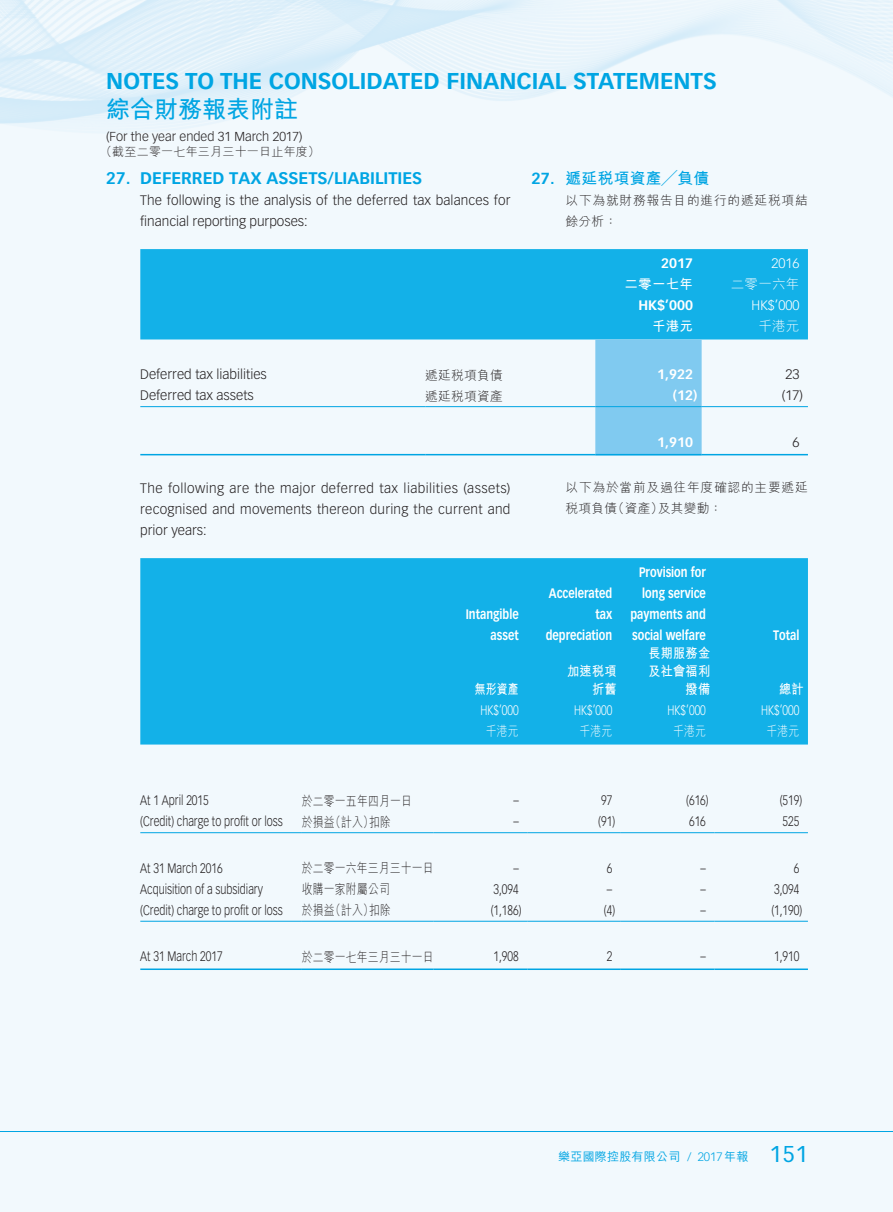
<style>
.page{position:relative;width:893px;height:1212px;background:#fff}
.page>*{position:absolute;margin:0;border:0;box-sizing:border-box;transform-origin:0 0}
.t1{font:700 24px "M Hei HK";color:#00a5e3}
.t2{font:700 22.5px "Vectora LT Std";color:#00a5e3}
._01_H1_E{font:700 16.5px "Vectora LT Std";color:#00a5e3}
._001_H1_C{font:700 15.75px "M Hei HK";letter-spacing:.02em;color:#00a5e3}
._00_txt_E{font:300 13.5px/21px "Vectora LT Std";letter-spacing:.01em;color:#231f20}
._50_Table_txt{font:300 13.5px "Vectora LT Std";color:#231f20;scale:.8 1}
._50_Table_txt-2{font:700 13.5px "Vectora LT Std";color:#fff;scale:.8 1}
._50_Table_txt-3{font:300 13.5px "M Hei HK";letter-spacing:.02em;color:#231f20;scale:.8 1}
._50_Table_txt-4{font:300 13.5px "Vectora LT Std";color:#231f20}
._50_Table_txt-5{font:300 13.5px "Vectora LT Std";color:#fff;scale:.8 1}
._50_Table_txt-6{font:700 13.5px "Vectora LT Std";color:#fff}
._50_Table_txt-7{font:700 13.5px "M Hei HK";letter-spacing:.02em;color:#fff;scale:.9 1}
._50_Table_txt-8{font:300 13.5px "M Hei HK";letter-spacing:.02em;color:#fff;scale:.8 1}
._50_Table_txt-9{font:300 13.5px "Vectora LT Std";color:#fff}
._50_Table_txt-10{font:700 13.5px "M Hei HK";letter-spacing:.02em;color:#fff}
._50_Table_txt-11{font:300 13.5px "M Hei HK";letter-spacing:.02em;color:#fff}
._50_Table_txt-12{font:700 13.5px "M Hei HK";letter-spacing:.02em;color:#fff;scale:.8 1}
._000_txt_C{font:300 12.75px/21px "M Hei HK";letter-spacing:.06em;color:#231f20}
.t3{font:300 12.75px "Vectora LT Std";color:#231f20}
.t4{font:500 12px "M Hei HK";letter-spacing:.02em;color:#00a5e3}
.t5{font:300 12px "M Hei HK";letter-spacing:.02em;color:#231f20}
.s1{font-family:"Vectora LT Std"}
.s2{font-family:"Vectora LT Std";font-weight:300}
.s3{font-family:"Vectora LT Std";font-weight:400;font-size:22.5px}
</style>
<div class="page">
<hr style="left:0;top:1131px;width:893px;height:1px;background:#00a5e3">
<div style="left:140px;top:249px;width:668px;height:90px;background:#13b1e8"></div>
<div style="left:595px;top:339px;width:107px;height:115px;background:#80caf0"></div>
<hr style="left:140px;top:406px;width:285px;height:1px;background:#00a5e3">
<hr style="left:425px;top:406px;width:170px;height:1px;background:#00a5e3">
<hr style="left:595px;top:406px;width:107px;height:1px;background:#00a5e3">
<hr style="left:702px;top:406px;width:106px;height:1px;background:#00a5e3">
<hr style="left:140px;top:454px;width:285px;height:1px;background:#00a5e3">
<hr style="left:425px;top:454px;width:170px;height:1px;background:#00a5e3">
<hr style="left:595px;top:454px;width:107px;height:1px;background:#00a5e3">
<hr style="left:702px;top:454px;width:106px;height:1px;background:#00a5e3">
<div style="left:140px;top:558px;width:668px;height:186px;background:#13b1e8"></div>
<hr style="left:140px;top:832px;width:162px;height:1px;background:#00a5e3">
<hr style="left:302px;top:832px;width:132px;height:1px;background:#00a5e3">
<hr style="left:434px;top:832px;width:93px;height:1px;background:#00a5e3">
<hr style="left:527px;top:832px;width:94px;height:1px;background:#00a5e3">
<hr style="left:621px;top:832px;width:93px;height:1px;background:#00a5e3">
<hr style="left:714px;top:832px;width:94px;height:1px;background:#00a5e3">
<hr style="left:140px;top:921px;width:162px;height:1px;background:#00a5e3">
<hr style="left:302px;top:921px;width:132px;height:1px;background:#00a5e3">
<hr style="left:434px;top:921px;width:93px;height:1px;background:#00a5e3">
<hr style="left:527px;top:921px;width:94px;height:1px;background:#00a5e3">
<hr style="left:621px;top:921px;width:93px;height:1px;background:#00a5e3">
<hr style="left:714px;top:921px;width:94px;height:1px;background:#00a5e3">
<hr style="left:140px;top:968px;width:162px;height:2px;background:#00a5e3">
<hr style="left:302px;top:968px;width:132px;height:2px;background:#00a5e3">
<hr style="left:434px;top:968px;width:93px;height:2px;background:#00a5e3">
<hr style="left:527px;top:968px;width:94px;height:2px;background:#00a5e3">
<hr style="left:621px;top:968px;width:93px;height:2px;background:#00a5e3">
<hr style="left:714px;top:968px;width:94px;height:2px;background:#00a5e3">
<h2 class="t2" style="left:106px;top:67px;width:612px">NOTES TO THE CONSOLIDATED FINANCIAL STATEMENTS</h2>
<h1 class="t1" style="left:106px;top:92px;width:193px">綜合財務報表附註</h1>
<p class="t3" style="left:106px;top:129px;width:198px">(For the year ended 31 March 2017)</p>
<p class="t5" style="left:100px;top:145px;width:221px">（截至二零一七年三月三十一日止年度）</p>
<p class="_01_H1_E" style="left:106px;top:168px;width:318px">27. DEFERRED TAX ASSETS/LIABILITIES</p>
<p class="_00_txt_E" style="left:140px;top:190px;width:372px">The following is the analysis of the deferred tax balances for financial reporting purposes:</p>
<p class="_001_H1_C" style="left:531px;top:167px;width:179px"><span class="s1">27.</span> 遞延稅項資產╱負債</p>
<p class="_000_txt_C" style="left:565px;top:190px;width:244px">以下為就財務報告目的進行的遞延稅項結餘分析：</p>
<p class="_50_Table_txt-6" style="left:661px;top:255px;width:33px">2017</p>
<p class="_50_Table_txt-9" style="left:771px;top:255px;width:30px">2016</p>
<p class="_50_Table_txt-10" style="left:624px;top:275px;width:70px">二零一七年</p>
<p class="_50_Table_txt-11" style="left:731px;top:277px;width:70px">二零一六年</p>
<p class="_50_Table_txt-6" style="left:638px;top:297px;width:56px">HK$’000</p>
<p class="_50_Table_txt-9" style="left:752px;top:297px;width:49px">HK$’000</p>
<p class="_50_Table_txt-10" style="left:652px;top:317px;width:43px">千港元</p>
<p class="_50_Table_txt-11" style="left:758px;top:319px;width:43px">千港元</p>
<p class="_50_Table_txt-4" style="left:140px;top:367px;width:128px">Deferred tax liabilities</p>
<p class="_000_txt_C" style="left:425px;top:364px;width:79px">遞延稅項負債</p>
<p class="_50_Table_txt-6" style="left:657px;top:366px;width:37px">1,922</p>
<p class="_50_Table_txt-4" style="left:785px;top:367px;width:16px">23</p>
<p class="_50_Table_txt-4" style="left:140px;top:388px;width:115px">Deferred tax assets</p>
<p class="_000_txt_C" style="left:425px;top:385px;width:79px">遞延稅項資產</p>
<p class="_50_Table_txt-6" style="left:673px;top:387px;width:26px">(12)</p>
<p class="_50_Table_txt-4" style="left:782px;top:388px;width:23px">(17)</p>
<p class="_50_Table_txt-6" style="left:657px;top:434px;width:37px">1,910</p>
<p class="_50_Table_txt-4" style="left:792px;top:434px;width:9px">6</p>
<p class="_00_txt_E" style="left:140px;top:478px;width:372px;text-align:justify">The following are the major deferred tax liabilities (assets) recognised and movements thereon during the current and prior years:</p>
<p class="_000_txt_C" style="left:565px;top:476px;width:244px">以下為於當前及過往年度確認的主要遞延稅項負債（資產）及其變動：</p>
<p class="_50_Table_txt-2" style="left:466px;top:606px;width:68px">Intangible</p>
<p class="_50_Table_txt-2" style="left:491px;top:627px;width:37px">asset</p>
<p class="_50_Table_txt-12" style="left:475px;top:680px;width:56px">無形資產</p>
<p class="_50_Table_txt-2" style="left:549px;top:585px;width:81px">Accelerated</p>
<p class="_50_Table_txt-2" style="left:595px;top:606px;width:22px">tax</p>
<p class="_50_Table_txt-2" style="left:546px;top:627px;width:85px">depreciation</p>
<p class="_50_Table_txt-7" style="left:567px;top:662px;width:56px">加速稅項</p>
<p class="_50_Table_txt-7" style="left:592px;top:680px;width:29px">折舊</p>
<p class="_50_Table_txt-2" style="left:639px;top:564px;width:85px">Provision for</p>
<p class="_50_Table_txt-2" style="left:642px;top:585px;width:81px">long service</p>
<p class="_50_Table_txt-2" style="left:630px;top:606px;width:96px">payments and</p>
<p class="_50_Table_txt-2" style="left:632px;top:627px;width:93px">social welfare</p>
<p class="_50_Table_txt-2" style="left:773px;top:627px;width:34px">Total</p>
<p class="_50_Table_txt-7" style="left:648px;top:644px;width:70px">長期服務金</p>
<p class="_50_Table_txt-7" style="left:648px;top:662px;width:70px">及社會福利</p>
<p class="_50_Table_txt-7" style="left:686px;top:680px;width:29px">撥備</p>
<p class="_50_Table_txt-7" style="left:779px;top:680px;width:29px">總計</p>
<p class="_50_Table_txt-5" style="left:480px;top:702px;width:49px">HK$’000</p>
<p class="_50_Table_txt-5" style="left:574px;top:702px;width:49px">HK$’000</p>
<p class="_50_Table_txt-5" style="left:668px;top:702px;width:49px">HK$’000</p>
<p class="_50_Table_txt-5" style="left:761px;top:702px;width:49px">HK$’000</p>
<p class="_50_Table_txt-8" style="left:486px;top:724px;width:43px">千港元</p>
<p class="_50_Table_txt-8" style="left:579px;top:724px;width:43px">千港元</p>
<p class="_50_Table_txt-8" style="left:673px;top:724px;width:43px">千港元</p>
<p class="_50_Table_txt-8" style="left:767px;top:724px;width:43px">千港元</p>
<p class="_50_Table_txt" style="left:140px;top:793px;width:87px">At 1 April 2015</p>
<p class="_50_Table_txt-3" style="left:302px;top:794px;width:139px">於二零一五年四月一日</p>
<p class="_50_Table_txt" style="left:513px;top:793px;width:8px">–</p>
<p class="_50_Table_txt" style="left:601px;top:793px;width:16px">97</p>
<p class="_50_Table_txt" style="left:686px;top:793px;width:30px">(616)</p>
<p class="_50_Table_txt" style="left:780px;top:793px;width:30px">(519)</p>
<p class="_50_Table_txt" style="left:140px;top:814px;width:180px">(Credit) charge to profit or loss</p>
<p class="_50_Table_txt-3" style="left:302px;top:815px;width:113px">於損益（計入）扣除</p>
<p class="_50_Table_txt" style="left:513px;top:814px;width:8px">–</p>
<p class="_50_Table_txt" style="left:598px;top:814px;width:23px">(91)</p>
<p class="_50_Table_txt" style="left:689px;top:814px;width:23px">616</p>
<p class="_50_Table_txt" style="left:783px;top:814px;width:23px">525</p>
<p class="_50_Table_txt" style="left:140px;top:860px;width:104px">At 31 March 2016</p>
<p class="_50_Table_txt-3" style="left:302px;top:861px;width:166px">於二零一六年三月三十一日</p>
<p class="_50_Table_txt" style="left:513px;top:860px;width:8px">–</p>
<p class="_50_Table_txt" style="left:607px;top:860px;width:9px">6</p>
<p class="_50_Table_txt" style="left:700px;top:860px;width:8px">–</p>
<p class="_50_Table_txt" style="left:794px;top:860px;width:9px">6</p>
<p class="_50_Table_txt" style="left:140px;top:881px;width:155px">Acquisition of a subsidiary</p>
<p class="_50_Table_txt-3" style="left:302px;top:882px;width:111px">收購一家附屬公司</p>
<p class="_50_Table_txt" style="left:493px;top:881px;width:33px">3,094</p>
<p class="_50_Table_txt" style="left:607px;top:881px;width:8px">–</p>
<p class="_50_Table_txt" style="left:700px;top:881px;width:8px">–</p>
<p class="_50_Table_txt" style="left:774px;top:881px;width:33px">3,094</p>
<p class="_50_Table_txt" style="left:140px;top:902px;width:180px">(Credit) charge to profit or loss</p>
<p class="_50_Table_txt-3" style="left:302px;top:903px;width:113px">於損益（計入）扣除</p>
<p class="_50_Table_txt" style="left:491px;top:902px;width:40px">(1,186)</p>
<p class="_50_Table_txt" style="left:604px;top:902px;width:16px">(4)</p>
<p class="_50_Table_txt" style="left:700px;top:902px;width:8px">–</p>
<p class="_50_Table_txt" style="left:771px;top:902px;width:40px">(1,190)</p>
<p class="_50_Table_txt" style="left:140px;top:949px;width:104px">At 31 March 2017</p>
<p class="_50_Table_txt-3" style="left:302px;top:950px;width:166px">於二零一七年三月三十一日</p>
<p class="_50_Table_txt" style="left:493px;top:949px;width:33px">1,908</p>
<p class="_50_Table_txt" style="left:607px;top:949px;width:9px">2</p>
<p class="_50_Table_txt" style="left:700px;top:949px;width:8px">–</p>
<p class="_50_Table_txt" style="left:774px;top:949px;width:33px">1,910</p>
<p class="t4" style="left:558px;top:1147px;width:251px">樂亞國際控股有限公司 <span class="s2">/ 2017</span>年報 <span class="s3">151</span></p>
</div>
